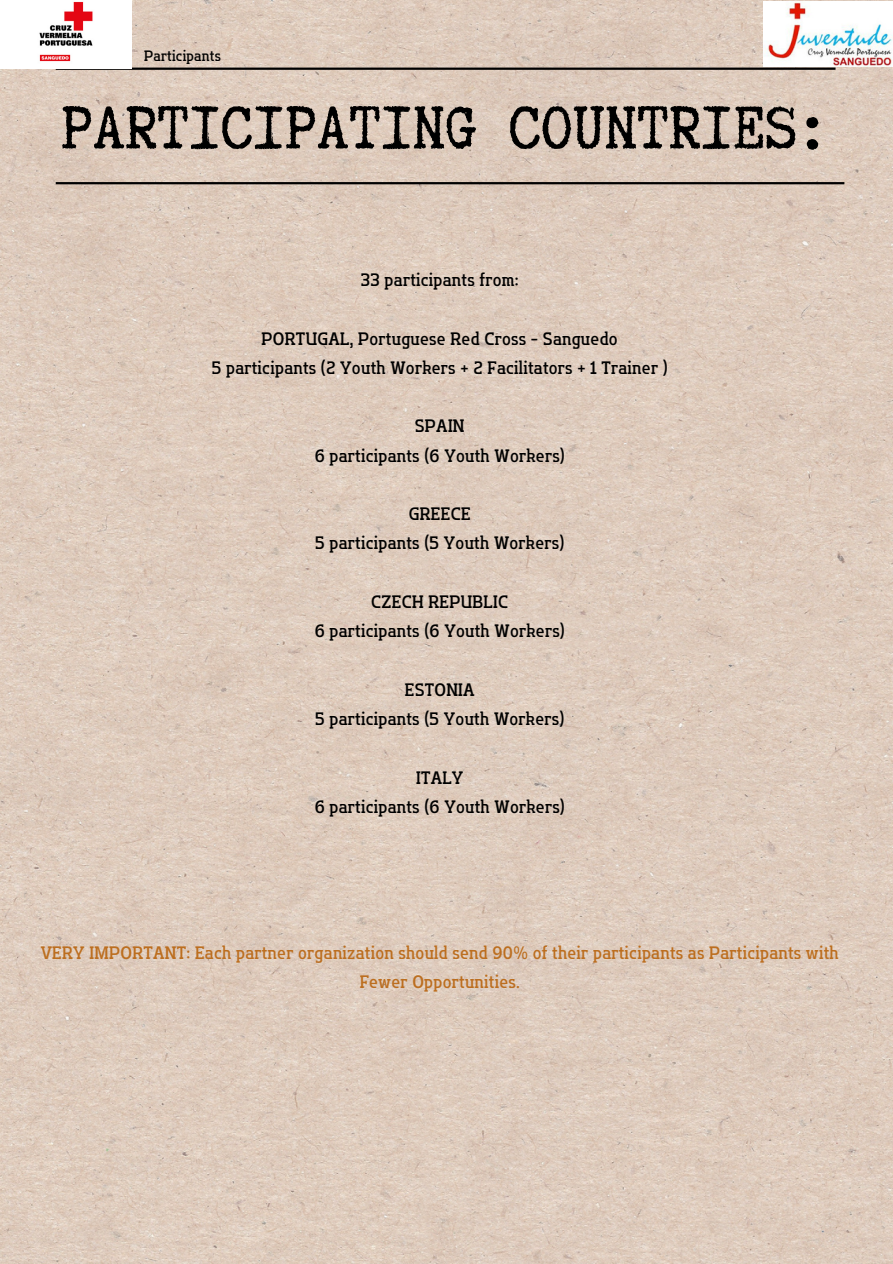
<style>
.page{position:relative;width:893px;height:1264px;background:#fff}
.page>*{position:absolute;margin:0;border:0;box-sizing:border-box;transform-origin:0 0}
.t1{font:72px "Truetypewriter Polygl OTT";color:#000}
.t2{font:18px "Flatory Slab 500 Semi Cond";letter-spacing:.015em;color:#000}
.t3{font:18px/29.2px "Flatory Slab 500 Semi Cond";letter-spacing:.015em;color:#bc6e1f;text-align:center}
.t4{font:15px "Flatory Slab 500 Semi Cond";letter-spacing:.015em;color:#000}
</style>
<div class="page">
<img style="left:0;top:0;width:892px;height:1263px">
<hr style="left:56px;top:182px;width:788px;height:2px;background:#000">
<hr style="left:56px;top:68px;width:779px;height:2px;background:#000">
<img style="left:0;top:0;width:132px;height:68px">
<img style="left:763px;top:2px;width:129px;height:65px">
<p class="t4" style="left:144px;top:47px;width:78px">Participants</p>
<p class="t1" style="left:61px;top:90px;width:769px">PARTICIPATING COUNTRIES:</p>
<p class="t2" style="left:361px;top:269px;width:159px">33 participants from:</p>
<p class="t2" style="left:261px;top:328px;width:357px">PORTUGAL, Portuguese Red Cross - Sanguedo</p>
<p class="t2" style="left:212px;top:357px;width:457px">5 participants (2 Youth Workers + 2 Facilitators + 1 Trainer )</p>
<p class="t2" style="left:415px;top:415px;width:51px">SPAIN</p>
<p class="t2" style="left:314px;top:445px;width:251px">6 participants (6 Youth Workers)</p>
<p class="t2" style="left:409px;top:503px;width:63px">GREECE</p>
<p class="t2" style="left:315px;top:532px;width:250px">5 participants (5 Youth Workers)</p>
<p class="t2" style="left:371px;top:591px;width:138px">CZECH REPUBLIC</p>
<p class="t2" style="left:314px;top:620px;width:251px">6 participants (6 Youth Workers)</p>
<p class="t2" style="left:405px;top:679px;width:71px">ESTONIA</p>
<p class="t2" style="left:315px;top:708px;width:250px">5 participants (5 Youth Workers)</p>
<p class="t2" style="left:416px;top:766px;width:49px">ITALY</p>
<p class="t2" style="left:314px;top:796px;width:251px">6 participants (6 Youth Workers)</p>
<p class="t3" style="left:41px;top:938px;width:799px">VERY IMPORTANT: Each partner organization should send 90% of their participants as Participants with<br>Fewer Opportunities.</p>
</div>
